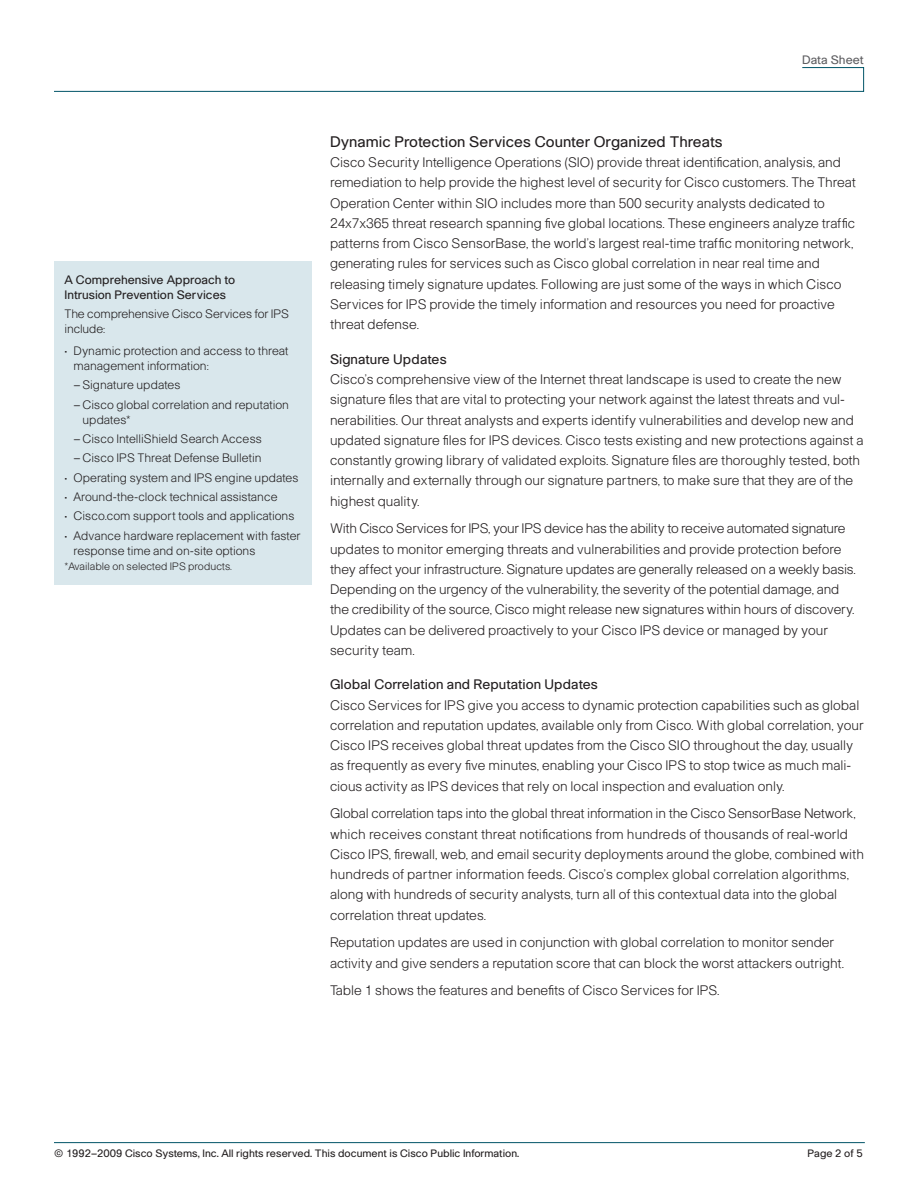
<style>
.page{position:relative;width:918px;height:1188px;background:#fff}
.page>*{position:absolute;margin:0;border:0;box-sizing:border-box;transform-origin:0 0}
.SubHead1{font:15px "Cisco";color:#231f20}
.Body{font:300 13.5px/20.2px "Cisco";color:#231f20}
.SubHead2{font:13.5px "Cisco";color:#231f20}
.Sidebar_Bullet{font:300 12px/15px "Cisco";color:#231f20}
.Sidebar_Head{font:12px/15px "Cisco";color:#231f20}
.Sidebar_Body{font:300 12px/15px "Cisco";letter-spacing:-.01em;color:#231f20}
.Document_Description{font:12px "Cisco";color:#5f5f62}
.Body-2{font:10.5px "Cisco";color:#231f20}
.Body-3{font:300 10.5px "Cisco";color:#231f20}
</style>
<div class="page">
<div style="left:54px;top:261px;width:258px;height:324px;background:#d9e7ec"></div>
<hr style="left:54px;top:1142px;width:811px;height:1px;background:#005467">
<svg style="left:54px;top:67px;width:810px;height:25px"></svg>
<p class="Sidebar_Head" style="left:64px;top:272px;width:172px">A Comprehensive Approach to<br>Intrusion Prevention Services</p>
<p class="Sidebar_Body" style="left:64px;top:306px;width:226px">The comprehensive Cisco Services for IPS include:</p>
<p class="Sidebar_Bullet" style="left:74px;top:343px;width:216px;text-indent:-9px">• Dynamic protection and access to threat management information:</p>
<p class="Sidebar_Bullet" style="left:74px;top:377px;width:109px">–Signature updates</p>
<p class="Sidebar_Bullet" style="left:82px;top:397px;width:208px;text-indent:-9px">– Cisco global correlation and reputation updates*</p>
<p class="Sidebar_Bullet" style="left:74px;top:431px;width:190px">– Cisco IntelliShield Search Access</p>
<p class="Sidebar_Bullet" style="left:74px;top:450px;width:189px">– Cisco IPS Threat Defense Bulletin</p>
<p class="Sidebar_Bullet" style="left:64px;top:470px;width:236px">• Operating system and IPS engine updates</p>
<p class="Sidebar_Bullet" style="left:64px;top:489px;width:215px">• Around-the-clock technical assistance</p>
<p class="Sidebar_Bullet" style="left:64px;top:508px;width:231px">• Cisco.com support tools and applications</p>
<p class="Sidebar_Bullet" style="left:74px;top:528px;width:229px;text-indent:-9px">• Advance hardware replacement with faster response time and on-site options</p>
<p class="Body-3" style="left:64px;top:560px;width:169px">*Available on selected IPS products.</p>
<p class="Document_Description" style="left:802px;top:53px;width:63px">Data Sheet</p>
<p class="SubHead1" style="left:330px;top:133px;width:394px">Dynamic Protection Services Counter Organized Threats</p>
<p class="Body" style="left:330px;top:152px;width:527px">Cisco Security Intelligence Operations (SIO) provide threat identification, analysis, and remediation to help provide the highest level of security for Cisco customers. The Threat Operation Center within SIO includes more than 500 security analysts dedicated to 24x7x365 threat research spanning five global locations. These engineers analyze traffic patterns from Cisco SensorBase, the world’s largest real-time traffic monitoring network, generating rules for services such as Cisco global correlation in near real time and releasing timely signature updates. Following are just some of the ways in which Cisco Services for IPS provide the timely information and resources you need for proactive threat defense.</p>
<p class="SubHead2" style="left:330px;top:351px;width:118px">Signature Updates</p>
<p class="Body" style="left:330px;top:369px;width:535px">Cisco’s comprehensive view of the Internet threat landscape is used to create the new signature files that are vital to protecting your network against the latest threats and vul&shy;nerabilities. Our threat analysts and experts identify vulnerabilities and develop new and updated signature files for IPS devices. Cisco tests existing and new protections against a constantly growing library of validated exploits. Signature files are thoroughly tested, both internally and externally through our signature partners, to make sure that they are of the highest quality.</p>
<p class="Body" style="left:330px;top:518px;width:527px">With Cisco Services for IPS, your IPS device has the ability to receive automated signature updates to monitor emerging threats and vulnerabilities and provide protection before they affect your infrastructure. Signature updates are generally released on a weekly basis.<br>Depending on the urgency of the vulnerability, the severity of the potential damage, and the credibility of the source, Cisco might release new signatures within hours of discovery.<br>Updates can be delivered proactively to your Cisco IPS device or managed by your security team.</p>
<p class="SubHead2" style="left:330px;top:677px;width:269px">Global Correlation and Reputation Updates</p>
<p class="Body" style="left:330px;top:695px;width:535px">Cisco Services for IPS give you access to dynamic protection capabilities such as global correlation and reputation updates, available only from Cisco. With global correlation, your Cisco IPS receives global threat updates from the Cisco SIO throughout the day, usually as frequently as every five minutes, enabling your Cisco IPS to stop twice as much mali&shy;cious activity as IPS devices that rely on local inspection and evaluation only.</p>
<p class="Body" style="left:330px;top:803px;width:535px">Global correlation taps into the global threat information in the Cisco SensorBase Network, which receives constant threat notifications from hundreds of thousands of real-world Cisco IPS, firewall, web, and email security deployments around the globe, combined with hundreds of partner information feeds. Cisco’s complex global correlation algorithms, along with hundreds of security analysts, turn all of this contextual data into the global correlation threat updates.</p>
<p class="Body" style="left:330px;top:932px;width:516px">Reputation updates are used in conjunction with global correlation to monitor sender activity and give senders a reputation score that can block the worst attackers outright.</p>
<p class="Body" style="left:330px;top:980px;width:391px">Table 1 shows the features and benefits of Cisco Services for IPS.</p>
<p class="Body-2" style="left:54px;top:1147px;width:467px">© 1992–2009 Cisco Systems, Inc. All rights reserved. This document is Cisco Public Information.</p>
<p class="Body-2" style="left:808px;top:1147px;width:57px">Page 2 of 5</p>
</div>
